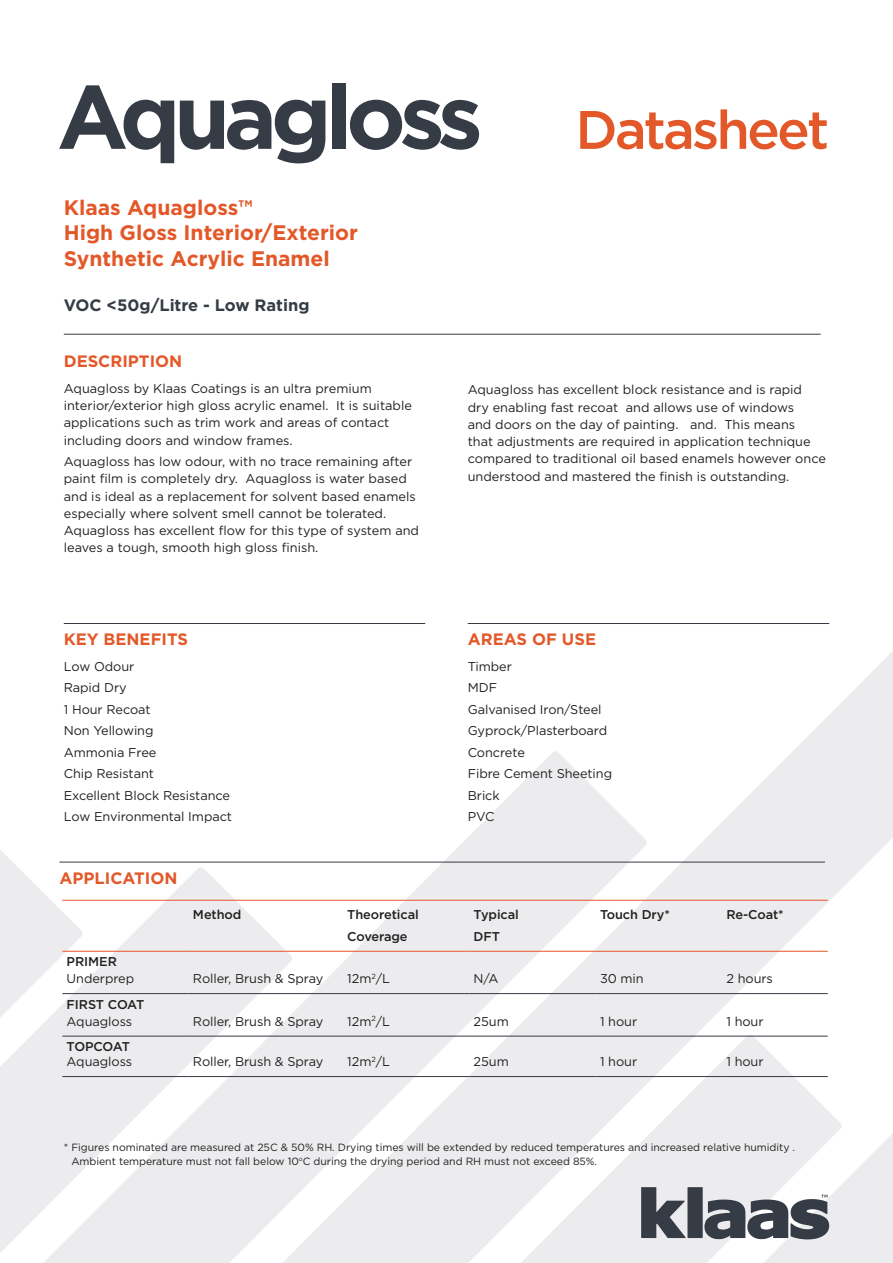
<style>
.page{position:relative;width:893px;height:1263px;background:#fff}
.page>*{position:absolute;margin:0;border:0;box-sizing:border-box;transform-origin:0 0}
.LEVEL_1_HEADINGS{font:700 90px "Gotham";letter-spacing:-.07em;color:#353c45}
.t1{font:500 54px "Gotham";letter-spacing:-.05em;color:#e35828}
.description{font:700 21px "Gotham";color:#e35828}
.LEVEL_2_HEADINGS_W_L{font:700 16.5px "Gotham";color:#e35828}
.Product_Code{font:700 16.5px "Gotham";color:#353c45}
.LEVEL_2_HEADINGS{font:700 16.5px "Gotham";color:#e35828}
.Body_Copy{font:12.75px/17.2px "Gotham";color:#231f20}
.List_Body_Copy{font:12.75px "Gotham";letter-spacing:-.005em;color:#231f20}
.Body_Copy-2{font:500 12.75px "Gotham";letter-spacing:-.005em;color:#231f20}
.Body_Copy-3{font:500 12.75px "Gotham";letter-spacing:-.035em;color:#231f20}
.Small_text{font:10.5px/13.5px "Gotham";letter-spacing:-.005em;color:#231f20}
</style>
<div class="page">
<svg style="left:647px;top:651px;width:246px;height:384px"></svg>
<svg style="left:647px;top:1035px;width:195px;height:228px;fill:#ececee"></svg>
<svg style="left:44px;top:751px;width:603px;height:512px;fill:#ececee"></svg>
<svg style="left:0;top:867px;width:293px;height:387px;fill:#ececee"></svg>
<svg style="left:0;top:848px;width:83px;height:171px"></svg>
<svg style="left:641px;top:1187px;width:45px;height:51px;background:#7a7e85"></svg>
<div style="left:687px;top:1187px;width:16px;height:51px;background:#353c45"></div>
<svg style="left:704px;top:1133px;width:189px;height:130px"></svg>
<hr style="left:64px;top:334px;width:757px;height:1px;background:#353c45">
<hr style="left:64px;top:623px;width:361px;height:1px;background:#353c45">
<hr style="left:468px;top:623px;width:361px;height:1px;background:#353c45">
<hr style="left:60px;top:862px;width:765px;height:1px;background:#353c45">
<hr style="left:62px;top:900px;width:127px;height:1px;background:#e35828">
<hr style="left:189px;top:900px;width:154px;height:1px;background:#e35828">
<hr style="left:343px;top:900px;width:126px;height:1px;background:#e35828">
<hr style="left:469px;top:900px;width:127px;height:1px;background:#e35828">
<hr style="left:596px;top:900px;width:126px;height:1px;background:#e35828">
<hr style="left:722px;top:900px;width:106px;height:1px;background:#e35828">
<hr style="left:62px;top:951px;width:127px;height:1px;background:#e35828">
<hr style="left:189px;top:951px;width:154px;height:1px;background:#e35828">
<hr style="left:343px;top:951px;width:126px;height:1px;background:#e35828">
<hr style="left:469px;top:951px;width:127px;height:1px;background:#e35828">
<hr style="left:596px;top:951px;width:126px;height:1px;background:#e35828">
<hr style="left:722px;top:951px;width:106px;height:1px;background:#e35828">
<hr style="left:62px;top:993px;width:127px;height:1px;background:#353c45">
<hr style="left:189px;top:993px;width:154px;height:1px;background:#353c45">
<hr style="left:343px;top:993px;width:126px;height:1px;background:#353c45">
<hr style="left:469px;top:993px;width:127px;height:1px;background:#353c45">
<hr style="left:596px;top:993px;width:126px;height:1px;background:#353c45">
<hr style="left:722px;top:993px;width:106px;height:1px;background:#353c45">
<hr style="left:62px;top:1036px;width:127px;height:1px;background:#353c45">
<hr style="left:189px;top:1036px;width:154px;height:1px;background:#353c45">
<hr style="left:343px;top:1036px;width:126px;height:1px;background:#353c45">
<hr style="left:469px;top:1036px;width:127px;height:1px;background:#353c45">
<hr style="left:596px;top:1036px;width:126px;height:1px;background:#353c45">
<hr style="left:722px;top:1036px;width:106px;height:1px;background:#353c45">
<hr style="left:62px;top:1076px;width:127px;height:1px;background:#353c45">
<hr style="left:189px;top:1076px;width:154px;height:1px;background:#353c45">
<hr style="left:343px;top:1076px;width:126px;height:1px;background:#353c45">
<hr style="left:469px;top:1076px;width:127px;height:1px;background:#353c45">
<hr style="left:596px;top:1076px;width:126px;height:1px;background:#353c45">
<hr style="left:722px;top:1076px;width:106px;height:1px;background:#353c45">
<p class="LEVEL_1_HEADINGS" style="left:57px;top:65px;width:427px">Aquagloss</p>
<p class="description" style="left:64px;top:196px;width:190px">Klaas Aquagloss™</p>
<p class="description" style="left:64px;top:221px;width:296px">High Gloss Interior/Exterior</p>
<p class="description" style="left:64px;top:246px;width:267px">Synthetic Acrylic Enamel</p>
<p class="Product_Code" style="left:64px;top:296px;width:247px">VOC &lt;50g/Litre - Low Rating</p>
<h2 class="t1" style="left:575px;top:99px;width:255px">Datasheet</h2>
<p class="LEVEL_2_HEADINGS" style="left:64px;top:352px;width:120px">DESCRIPTION</p>
<p class="Body_Copy" style="left:64px;top:379px;width:350px">Aquagloss by Klaas Coatings is an ultra premium interior/exterior high gloss acrylic enamel. It is suitable applications such as trim work and areas of contact including doors and window frames.</p>
<p class="Body_Copy" style="left:64px;top:453px;width:357px">Aquagloss has low odour, with no trace remaining after paint film is completely dry. Aquagloss is water based and is ideal as a replacement for solvent based enamels especially where solvent smell cannot be tolerated.<br>Aquagloss has excellent flow for this type of system and leaves a tough, smooth high gloss finish.</p>
<p class="LEVEL_2_HEADINGS_W_L" style="left:64px;top:630px;width:126px">KEY BENEFITS</p>
<p class="Body_Copy" style="left:64px;top:657px;width:72px">Low Odour</p>
<p class="Body_Copy" style="left:64px;top:679px;width:64px">Rapid Dry</p>
<p class="Body_Copy" style="left:64px;top:700px;width:88px">1 Hour Recoat</p>
<p class="Body_Copy" style="left:64px;top:722px;width:91px">Non Yellowing</p>
<p class="Body_Copy" style="left:64px;top:743px;width:94px">Ammonia Free</p>
<p class="Body_Copy" style="left:64px;top:765px;width:92px">Chip Resistant</p>
<p class="Body_Copy" style="left:64px;top:786px;width:168px">Excellent Block Resistance</p>
<p class="Body_Copy" style="left:64px;top:808px;width:170px">Low Environmental Impact</p>
<p class="LEVEL_2_HEADINGS_W_L" style="left:60px;top:868px;width:119px">APPLICATION</p>
<p class="Body_Copy-2" style="left:193px;top:908px;width:50px">Method</p>
<p class="Body_Copy-2" style="left:347px;top:908px;width:73px">Theoretical</p>
<p class="Body_Copy-2" style="left:347px;top:929px;width:62px">Coverage</p>
<p class="Body_Copy" style="left:468px;top:381px;width:360px">Aquagloss has excellent block resistance and is rapid dry enabling fast recoat and allows use of windows<br>and doors on the day of painting. and. This means<br>that adjustments are required in application technique compared to traditional oil based enamels however once understood and mastered the finish is outstanding.</p>
<p class="LEVEL_2_HEADINGS_W_L" style="left:468px;top:630px;width:130px">AREAS OF USE</p>
<p class="List_Body_Copy" style="left:468px;top:659px;width:46px">Timber</p>
<p class="List_Body_Copy" style="left:468px;top:681px;width:31px">MDF</p>
<p class="List_Body_Copy" style="left:468px;top:702px;width:135px">Galvanised Iron/Steel</p>
<p class="List_Body_Copy" style="left:468px;top:724px;width:141px">Gyprock/Plasterboard</p>
<p class="List_Body_Copy" style="left:468px;top:745px;width:59px">Concrete</p>
<p class="List_Body_Copy" style="left:468px;top:767px;width:146px">Fibre Cement Sheeting</p>
<p class="List_Body_Copy" style="left:468px;top:788px;width:34px">Brick</p>
<p class="List_Body_Copy" style="left:468px;top:810px;width:28px">PVC</p>
<p class="Body_Copy-2" style="left:474px;top:908px;width:47px">Typical</p>
<p class="Body_Copy-2" style="left:474px;top:929px;width:28px">DFT</p>
<p class="Body_Copy-2" style="left:600px;top:908px;width:71px">Touch Dry*</p>
<p class="Body_Copy-2" style="left:726px;top:908px;width:59px">Re-Coat*</p>
<p class="Body_Copy-2" style="left:67px;top:954px;width:52px">PRIMER</p>
<p class="Body_Copy" style="left:67px;top:970px;width:69px">Underprep</p>
<p class="Body_Copy" style="left:193px;top:970px;width:132px">Roller, Brush &amp; Spray</p>
<p class="Body_Copy" style="left:347px;top:970px;width:44px">12m<sup>2</sup>/L</p>
<p class="Body_Copy" style="left:474px;top:970px;width:26px">N/A</p>
<p class="Body_Copy" style="left:600px;top:970px;width:45px">30 min</p>
<p class="Body_Copy" style="left:726px;top:970px;width:48px">2 hours</p>
<p class="Body_Copy-2" style="left:67px;top:997px;width:79px">FIRST COAT</p>
<p class="Body_Copy" style="left:67px;top:1012px;width:67px">Aquagloss</p>
<p class="Body_Copy" style="left:193px;top:1012px;width:132px">Roller, Brush &amp; Spray</p>
<p class="Body_Copy" style="left:347px;top:1012px;width:44px">12m<sup>2</sup>/L</p>
<p class="Body_Copy" style="left:474px;top:1012px;width:37px">25um</p>
<p class="Body_Copy" style="left:600px;top:1012px;width:39px">1 hour</p>
<p class="Body_Copy" style="left:726px;top:1012px;width:39px">1 hour</p>
<p class="Body_Copy-3" style="left:67px;top:1039px;width:65px">TOPCOAT</p>
<p class="Body_Copy" style="left:67px;top:1052px;width:67px">Aquagloss</p>
<p class="Body_Copy" style="left:193px;top:1052px;width:132px">Roller, Brush &amp; Spray</p>
<p class="Body_Copy" style="left:347px;top:1052px;width:44px">12m<sup>2</sup>/L</p>
<p class="Body_Copy" style="left:474px;top:1052px;width:37px">25um</p>
<p class="Body_Copy" style="left:600px;top:1052px;width:39px">1 hour</p>
<p class="Body_Copy" style="left:726px;top:1052px;width:39px">1 hour</p>
<p class="Small_text" style="left:71px;top:1140px;width:725px;text-indent:-8px">* Figures nominated are measured at 25C &amp; 50% RH. Drying times will be extended by reduced temperatures and increased relative humidity .<br>Ambient temperature must not fall below 10<sup>o</sup>C during the drying period and RH must not exceed 85%.</p>
</div>
